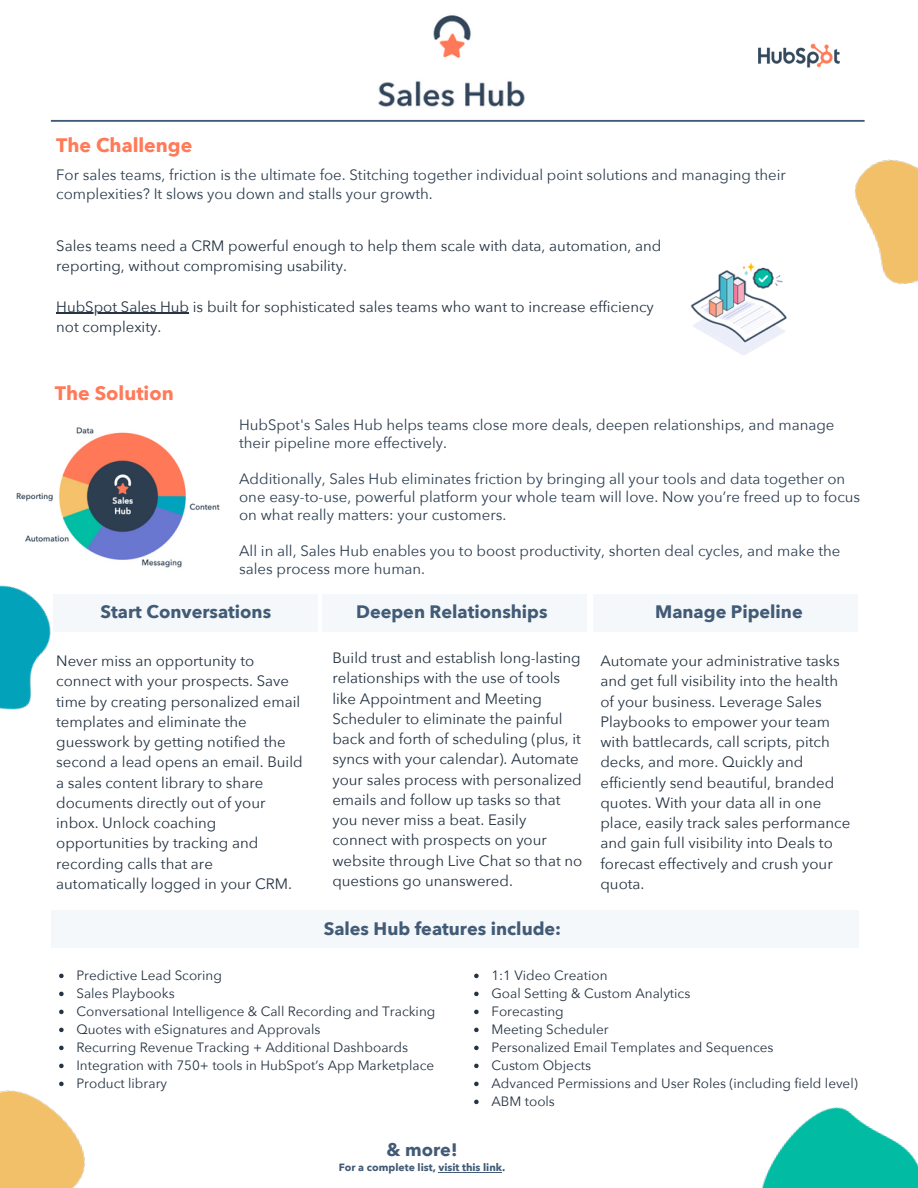
<style>
.page{position:relative;width:918px;height:1188px;background:#fff}
.page>*{position:absolute;margin:0;border:0;box-sizing:border-box;transform-origin:0 0}
.t1{font:700 19.5px "Avenir Next";color:#ff7a59}
.t2{font:700 18px "Avenir Next";color:#425b76}
.t3{font:15px/20.2px "Avenir Next";color:#253342}
.t4{font:15px/18px "Avenir Next";color:#2d3e50}
.t5{font:13.5px "Avenir Next";color:#253342}
.t6{font:700 10.5px "Avenir Next";color:#425b76}
</style>
<div class="page">
<img style="left:758px;top:43px;width:82px;height:25px">
<img style="left:344px;top:15px;width:227px;height:105px">
<svg style="left:51px;top:120px;width:814px;height:2px;background:#556b83"></svg>
<img style="left:761px;top:1107px;width:157px;height:81px">
<img style="left:854px;top:159px;width:64px;height:126px">
<img style="left:0;top:585px;width:51px;height:125px">
<div style="left:54px;top:594px;width:264px;height:38px;background:#f5f8fa"></div>
<div style="left:322px;top:594px;width:265px;height:38px;background:#f5f8fa"></div>
<div style="left:593px;top:594px;width:265px;height:38px;background:#f5f8fa"></div>
<div style="left:51px;top:910px;width:807px;height:38px;background:#f5f8fa"></div>
<img style="left:0;top:1081px;width:85px;height:107px">
<img style="left:690px;top:262px;width:97px;height:93px">
<img style="left:16px;top:427px;width:204px;height:141px">
<hr style="left:56px;top:313px;width:133px;height:1px;background:#253342">
<svg style="left:59px;top:974px;width:5px;height:4px"></svg>
<svg style="left:59px;top:992px;width:5px;height:4px"></svg>
<svg style="left:59px;top:1010px;width:5px;height:4px"></svg>
<svg style="left:59px;top:1028px;width:5px;height:4px"></svg>
<svg style="left:59px;top:1046px;width:5px;height:4px"></svg>
<svg style="left:59px;top:1064px;width:5px;height:4px"></svg>
<svg style="left:59px;top:1082px;width:5px;height:4px"></svg>
<svg style="left:474px;top:974px;width:5px;height:4px"></svg>
<svg style="left:474px;top:992px;width:5px;height:4px"></svg>
<svg style="left:474px;top:1010px;width:5px;height:4px"></svg>
<svg style="left:474px;top:1028px;width:5px;height:4px"></svg>
<svg style="left:474px;top:1046px;width:5px;height:4px"></svg>
<svg style="left:474px;top:1064px;width:5px;height:4px"></svg>
<svg style="left:474px;top:1082px;width:5px;height:4px"></svg>
<svg style="left:474px;top:1100px;width:5px;height:4px"></svg>
<hr style="left:438px;top:1172px;width:64px;height:1px;background:#425b76">
<p class="t1" style="left:56px;top:133px;width:138px">The Challenge</p>
<p class="t4" style="left:56px;top:166px;width:731px;line-height:18.8px">For sales teams, friction is the ultimate foe. Stitching together individual point solutions and managing their complexities? It slows you down and stalls your growth.</p>
<p class="t3" style="left:56px;top:236px;width:607px">Sales teams need a CRM powerful enough to help them scale with data, automation, and reporting, without compromising usability.</p>
<p class="t3" style="left:56px;top:297px;width:599px">HubSpot Sales Hub is built for sophisticated sales teams who want to increase efficiency</p>
<p class="t3" style="left:56px;top:317px;width:107px">not complexity.</p>
<p class="t1" style="left:55px;top:380px;width:120px">The Solution</p>
<p class="t4" style="left:239px;top:417px;width:597px">HubSpot's Sales Hub helps teams close more deals, deepen relationships, and manage their pipeline more effectively.</p>
<p class="t4" style="left:239px;top:471px;width:623px">Additionally, Sales Hub eliminates friction by bringing all your tools and data together on one easy-to-use, powerful platform your whole team will love. Now you’re freed up to focus on what really matters: your customers.</p>
<p class="t4" style="left:239px;top:543px;width:603px">All in all, Sales Hub enables you to boost productivity, shorten deal cycles, and make the sales process more human.</p>
<p class="t2" style="left:101px;top:600px;width:172px">Start Conversations</p>
<p class="t2" style="left:356px;top:600px;width:193px">Deepen Relationships</p>
<p class="t2" style="left:655px;top:600px;width:149px">Manage Pipeline</p>
<p class="t3" style="left:56px;top:651px;width:248px">Never miss an opportunity to connect with your prospects. Save time by creating personalized email templates and eliminate the guesswork by getting notified the second a lead opens an email. Build a sales content library to share documents directly out of your inbox. Unlock coaching opportunities by tracking and recording calls that are automatically logged in your CRM.</p>
<p class="t3" style="left:332px;top:648px;width:252px">Build trust and establish long-lasting relationships with the use of tools like Appointment and Meeting Scheduler to eliminate the painful back and forth of scheduling (plus, it syncs with your calendar). Automate your sales process with personalized emails and follow up tasks so that you never miss a beat. Easily connect with prospects on your website through Live Chat so that no questions go unanswered.</p>
<p class="t3" style="left:600px;top:651px;width:251px">Automate your administrative tasks and get full visibility into the health of your business. Leverage Sales Playbooks to empower your team with battlecards, call scripts, pitch decks, and more. Quickly and efficiently send beautiful, branded quotes. With your data all in one place, easily track sales performance and gain full visibility into Deals to forecast effectively and crush your quota.</p>
<p class="t2" style="left:324px;top:917px;width:239px">Sales Hub features include:</p>
<p class="t5" style="left:76px;top:967px;width:147px">Predictive Lead Scoring</p>
<p class="t5" style="left:76px;top:985px;width:100px">Sales Playbooks</p>
<p class="t5" style="left:76px;top:1003px;width:360px">Conversational Intelligence &amp; Call Recording and Tracking</p>
<p class="t5" style="left:76px;top:1021px;width:246px">Quotes with eSignatures and Approvals</p>
<p class="t5" style="left:76px;top:1039px;width:333px">Recurring Revenue Tracking + Additional Dashboards</p>
<p class="t5" style="left:76px;top:1057px;width:359px">Integration with 750+ tools in HubSpot’s App Marketplace</p>
<p class="t5" style="left:76px;top:1075px;width:92px">Product library</p>
<p class="t5" style="left:491px;top:967px;width:118px">1:1 Video Creation</p>
<p class="t5" style="left:491px;top:985px;width:200px">Goal Setting &amp; Custom Analytics</p>
<p class="t5" style="left:491px;top:1003px;width:74px">Forecasting</p>
<p class="t5" style="left:491px;top:1021px;width:119px">Meeting Scheduler</p>
<p class="t5" style="left:491px;top:1039px;width:284px">Personalized Email Templates and Sequences</p>
<p class="t5" style="left:491px;top:1057px;width:101px">Custom Objects</p>
<p class="t5" style="left:491px;top:1075px;width:368px">Advanced Permissions and User Roles (including field level)</p>
<p class="t5" style="left:491px;top:1093px;width:65px">ABM tools</p>
<p class="t2" style="left:387px;top:1138px;width:72px">&amp; more!</p>
<p class="t6" style="left:339px;top:1161px;width:168px">For a complete list, visit this link.</p>
</div>
